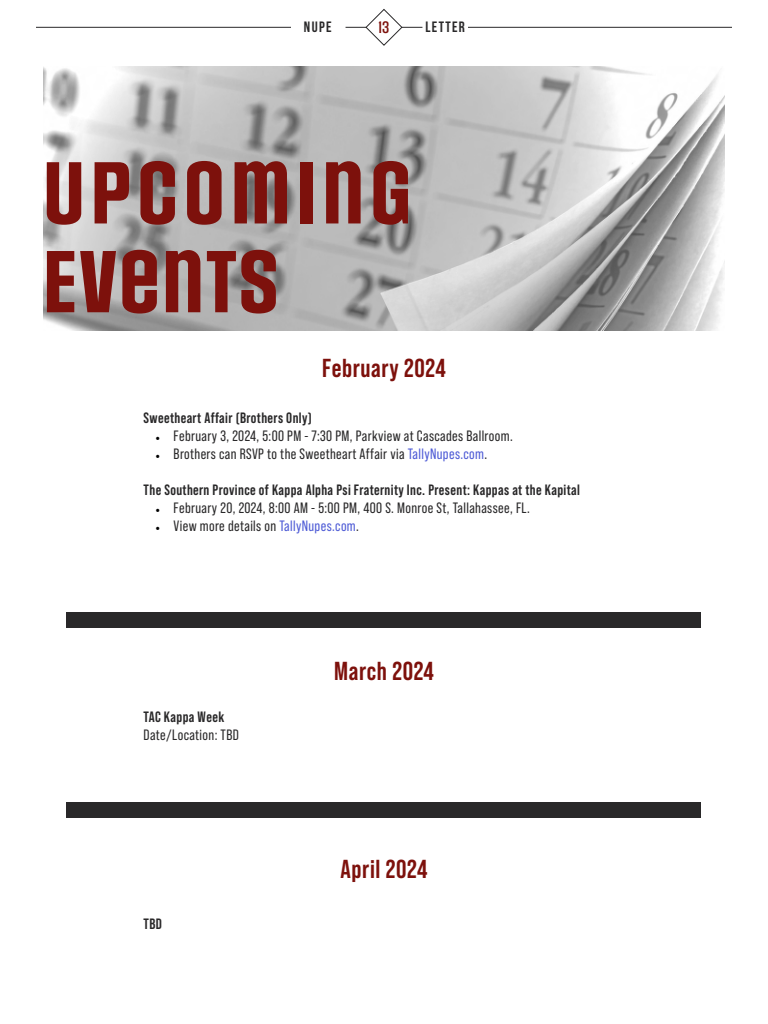
<style>
.page{position:relative;width:768px;height:1024px;background:#fff}
.page>*{position:absolute;margin:0;border:0;box-sizing:border-box;transform-origin:0 0}
.t1{font:700 74px/88.8px "Social Gothic";letter-spacing:.075em;color:#7d110c}
.t2{font:700 26px "Bebas Neue Pro";letter-spacing:.025em;color:#7d110c}
.t3{font:15px "Bebas Neue Pro";letter-spacing:.025em;color:#292829}
.t4{font:700 15px "Bebas Neue Pro";letter-spacing:.025em;color:#292829}
.t5{font:700 15px "Bebas Neue";letter-spacing:.09em;color:#292829}
.t6{font:500 14px "Social Gothic";color:#7d110c}
.s1{font-family:"Minion Pro";font-size:12px;color:#000}
.s2{color:#4f5cd6}
</style>
<div class="page">
<img style="left:43px;top:66px;width:682px;height:265px">
<div style="left:67px;top:612px;width:634px;height:16px;background:#292829"></div>
<div style="left:67px;top:802px;width:634px;height:16px;background:#292829"></div>
<hr style="left:36px;top:27px;width:255px;height:1px;background:#292829">
<hr style="left:468px;top:27px;width:264px;height:1px;background:#292829">
<svg style="left:346px;top:9px;width:76px;height:37px"></svg>
<p class="t5" style="left:304px;top:19px;width:29px">NUPE</p>
<p class="t6" style="left:379px;top:18px;width:12px">13</p>
<p class="t5" style="left:425px;top:19px;width:41px">LETTER</p>
<h1 class="t1" style="left:43px;top:153px;width:370px">UPCOMING<br>EVENTS</h1>
<h2 class="t2" style="left:322px;top:353px;width:125px">February 2024</h2>
<p class="t4" style="left:144px;top:410px;width:170px">Sweetheart Affair (Brothers Only)</p>
<p class="t3" style="left:156px;top:428px;width:359px"><span class="s1">•</span> February 3, 2024, 5:00 PM - 7:30 PM, Parkview at Cascades Ballroom.</p>
<p class="t3" style="left:156px;top:446px;width:333px"><span class="s1">•</span> Brothers can RSVP to the Sweetheart Affair via <span class="s2">TallyNupes.com</span>.</p>
<p class="t4" style="left:144px;top:482px;width:438px">The Southern Province of Kappa Alpha Psi Fraternity Inc. Present: Kappas at the Kapital</p>
<p class="t3" style="left:156px;top:500px;width:376px"><span class="s1">•</span> February 20, 2024, 8:00 AM - 5:00 PM, 400 S. Monroe St, Tallahassee, FL.</p>
<p class="t3" style="left:156px;top:518px;width:205px"><span class="s1">•</span> View more details on <span class="s2">TallyNupes.com</span>.</p>
<p class="t4" style="left:144px;top:708px;width:82px">TAC Kappa Week</p>
<p class="t3" style="left:144px;top:726px;width:97px">Date/Location: TBD</p>
<p class="t4" style="left:144px;top:915px;width:20px">TBD</p>
<h2 class="t2" style="left:334px;top:656px;width:101px">March 2024</h2>
<h2 class="t2" style="left:341px;top:854px;width:88px">April 2024</h2>
</div>
